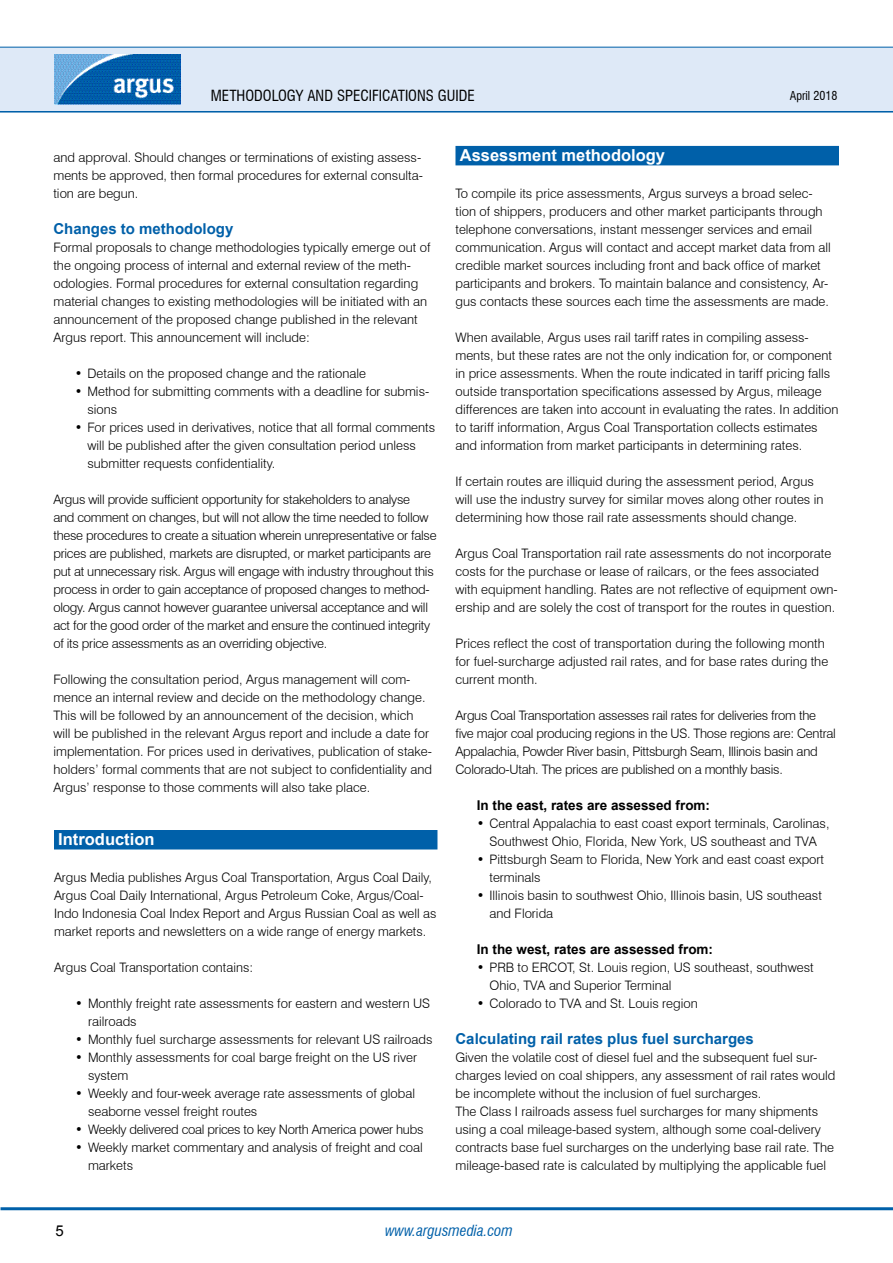
<style>
.page{position:relative;width:893px;height:1263px;background:#fff}
.page>*{position:absolute;margin:0;border:0;box-sizing:border-box;transform-origin:0 0}
.t1{font:700 16.5px "Arial";color:#fff}
.t2{font:700 15px "Arial";color:#0060a9}
.t3{font:condensed 15px "Swiss 721 BT";color:#000}
.t4{font:italic condensed 15px "Swiss 721 BT";color:#0060a9}
.t5{font:15px "Arial";color:#000}
.t6{font:700 13.5px "Arial";color:#000}
.t7{font:300 13.05px/18px "Swiss 721 BT";color:#000}
.t8{font:300 13.05px/18px "Swiss 721 BT";letter-spacing:-.02em;color:#000}
.t9{font:condensed 12px "Swiss 721 BT";color:#000}
</style>
<div class="page">
<hr style="left:0;top:110px;width:893px;height:3px;background:#0060a9">
<div style="left:0;top:47px;width:893px;height:64px;background:#dee9f7"></div>
<hr style="left:0;top:47px;width:893px;height:1px;background:#0060a9">
<hr style="left:1px;top:1207px;width:892px;height:3px;background:#0060a9">
<img style="left:54px;top:55px;width:126px;height:49px">
<div style="left:54px;top:830px;width:383px;height:19px;background:#0060a9"></div>
<div style="left:455px;top:146px;width:384px;height:19px;background:#0060a9"></div>
<p class="t3" style="left:211px;top:86px;width:265px">METHODOLOGY AND SPECIFICATIONS GUIDE</p>
<p class="t9" style="left:790px;top:88px;width:49px">APRIL 2018</p>
<p class="t7" style="left:53px;top:148px;width:371px">and approval. Should changes or terminations of existing assess&shy;ments be approved, then formal procedures for external consulta&shy;tion are begun.</p>
<p class="t2" style="left:53px;top:219px;width:182px">Changes to methodology</p>
<p class="t7" style="left:53px;top:238px;width:379px">Formal proposals to change methodologies typically emerge out of the ongoing process of internal and external review of the meth&shy;odologies. Formal procedures for external consultation regarding material changes to existing methodologies will be initiated with an announcement of the proposed change published in the relevant Argus report. This announcement will include:</p>
<p class="t7" style="left:75px;top:364px;width:293px">• Details on the proposed change and the rationale</p>
<p class="t7" style="left:87px;top:382px;width:343px;text-indent:-13px">• Method for submitting comments with a deadline for submis&shy;sions</p>
<p class="t7" style="left:87px;top:418px;width:349px;text-indent:-13px">• For prices used in derivatives, notice that all formal comments will be published after the given consultation period unless submitter requests confidentiality.</p>
<p class="t8" style="left:53px;top:490px;width:385px">Argus will provide sufficient opportunity for stakeholders to analyse<br>and comment on changes, but will not allow the time needed to follow these procedures to create a situation wherein unrepresentative or false prices are published, markets are disrupted, or market participants are put at unnecessary risk. Argus will engage with industry throughout this process in order to gain acceptance of proposed changes to method&shy;ology. Argus cannot however guarantee universal acceptance and will act for the good order of the market and ensure the continued integrity of its price assessments as an overriding objective.</p>
<p class="t7" style="left:53px;top:670px;width:380px">Following the consultation period, Argus management will com&shy;mence an internal review and decide on the methodology change.<br>This will be followed by an announcement of the decision, which will be published in the relevant Argus report and include a date for implementation. For prices used in derivatives, publication of stake&shy;holders’ formal comments that are not subject to confidentiality and Argus’ response to those comments will also take place.</p>
<p class="t1" style="left:58px;top:829px;width:98px">Introduction</p>
<p class="t7" style="left:54px;top:868px;width:384px">Argus Media publishes Argus Coal Transportation, Argus Coal Daily, Argus Coal Daily International, Argus Petroleum Coke, Argus/Coal-Indo Indonesia Coal Index Report and Argus Russian Coal as well as market reports and newsletters on a wide range of energy markets.</p>
<p class="t7" style="left:54px;top:958px;width:201px">Argus Coal Transportation contains:</p>
<p class="t7" style="left:88px;top:994px;width:344px;text-indent:-13px">• Monthly freight rate assessments for eastern and western US railroads</p>
<p class="t7" style="left:75px;top:1030px;width:359px">• Monthly fuel surcharge assessments for relevant US railroads</p>
<p class="t7" style="left:88px;top:1048px;width:331px;text-indent:-13px">• Monthly assessments for coal barge freight on the US river system</p>
<p class="t7" style="left:88px;top:1084px;width:329px;text-indent:-13px">• Weekly and four-week average rate assessments of global seaborne vessel freight routes</p>
<p class="t8" style="left:75px;top:1120px;width:350px">• Weekly delivered coal prices to key North America power hubs</p>
<p class="t7" style="left:88px;top:1138px;width:336px;text-indent:-13px">• Weekly market commentary and analysis of freight and coal markets</p>
<p class="t1" style="left:460px;top:145px;width:207px">Assessment methodology</p>
<p class="t7" style="left:455px;top:184px;width:377px">To compile its price assessments, Argus surveys a broad selec&shy;tion of shippers, producers and other market participants through telephone conversations, instant messenger services and email communication. Argus will contact and accept market data from all credible market sources including front and back office of market participants and brokers. To maintain balance and consistency, Ar&shy;gus contacts these sources each time the assessments are made.</p>
<p class="t7" style="left:455px;top:328px;width:385px">When available, Argus uses rail tariff rates in compiling assess&shy;ments, but these rates are not the only indication for, or component in price assessments. When the route indicated in tariff pricing falls outside transportation specifications assessed by Argus, mileage differences are taken into account in evaluating the rates. In addition to tariff information, Argus Coal Transportation collects estimates and information from market participants in determining rates.</p>
<p class="t7" style="left:455px;top:472px;width:370px">If certain routes are illiquid during the assessment period, Argus will use the industry survey for similar moves along other routes in determining how those rail rate assessments should change.</p>
<p class="t7" style="left:455px;top:544px;width:384px">Argus Coal Transportation rail rate assessments do not incorporate costs for the purchase or lease of railcars, or the fees associated with equipment handling. Rates are not reflective of equipment own&shy;ership and are solely the cost of transport for the routes in question.</p>
<p class="t7" style="left:455px;top:634px;width:374px">Prices reflect the cost of transportation during the following month for fuel-surcharge adjusted rail rates, and for base rates during the current month.</p>
<p class="t8" style="left:455px;top:706px;width:382px">Argus Coal Transportation assesses rail rates for deliveries from the five major coal producing regions in the US. Those regions are: Central Appalachia, Powder River basin, Pittsburgh Seam, Illinois basin and Colorado-Utah. The prices are published on a monthly basis.</p>
<p class="t6" style="left:477px;top:796px;width:235px">In the east, rates are assessed from:</p>
<p class="t7" style="left:477px;top:814px;width:354px;text-align:center">• Central Appalachia to east coast export terminals, Carolinas,<br>Southwest Ohio, Florida, New York, US southeast and TVA</p>
<p class="t7" style="left:489px;top:850px;width:336px;text-indent:-13px">• Pittsburgh Seam to Florida, New York and east coast export terminals</p>
<p class="t7" style="left:489px;top:886px;width:334px;text-indent:-13px">• Illinois basin to southwest Ohio, Illinois basin, US southeast and Florida</p>
<p class="t6" style="left:477px;top:940px;width:238px">In the west, rates are assessed from:</p>
<p class="t7" style="left:489px;top:958px;width:326px;text-indent:-13px">• PRB to ERCOT, St. Louis region, US southeast, southwest<br>Ohio, TVA and Superior Terminal</p>
<p class="t7" style="left:477px;top:994px;width:222px">• Colorado to TVA and St. Louis region</p>
<p class="t2" style="left:455px;top:1029px;width:300px">Calculating rail rates plus fuel surcharges</p>
<p class="t7" style="left:455px;top:1048px;width:381px">Given the volatile cost of diesel fuel and the subsequent fuel sur&shy;charges levied on coal shippers, any assessment of rail rates would be incomplete without the inclusion of fuel surcharges.<br>The Class I railroads assess fuel surcharges for many shipments using a coal mileage-based system, although some coal-delivery contracts base fuel surcharges on the underlying base rail rate. The mileage-based rate is calculated by multiplying the applicable fuel</p>
<p class="t5" style="left:55px;top:1220px;width:10px">5</p>
<p class="t4" style="left:385px;top:1221px;width:129px">www.argusmedia.com</p>
</div>
